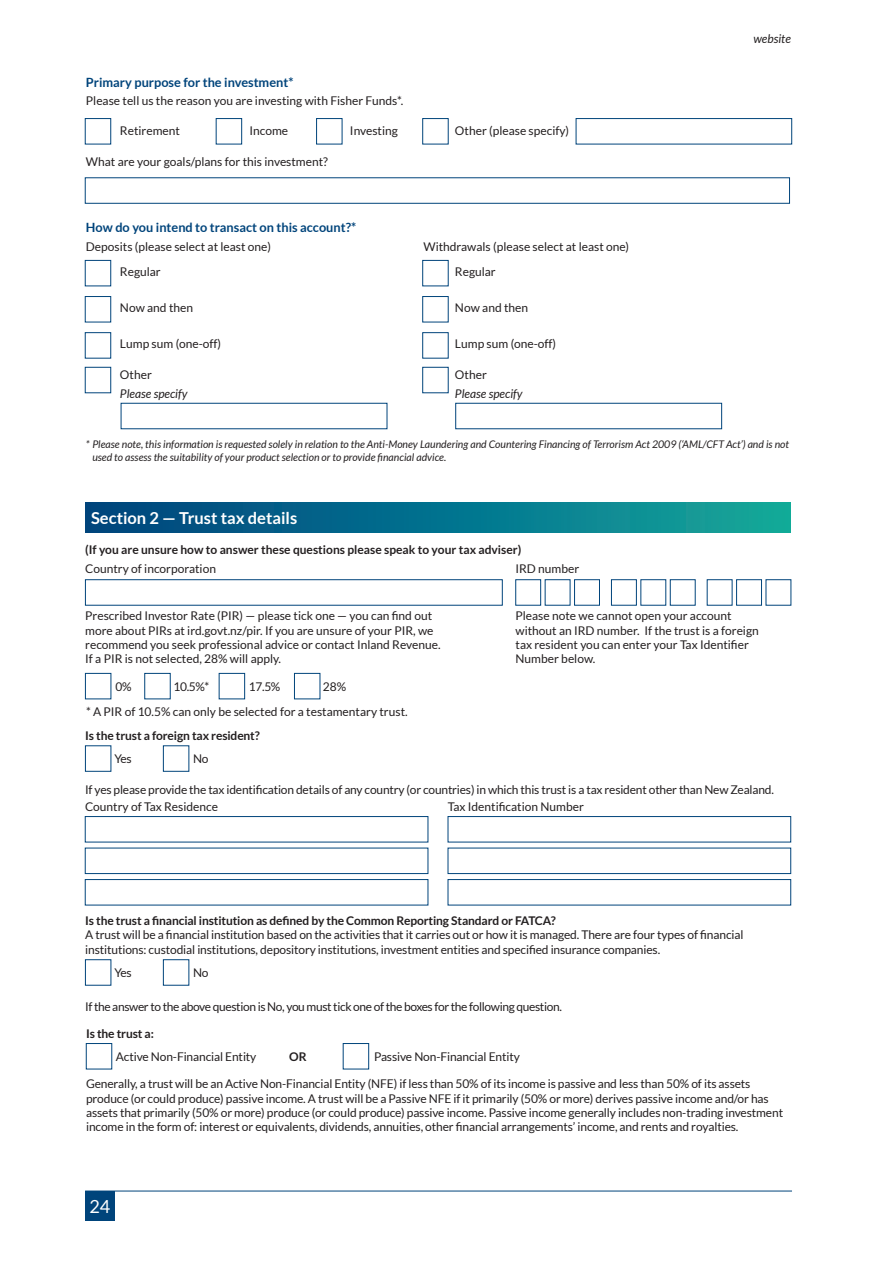
<style>
.page{position:relative;width:893px;height:1263px;background:#fff}
.page>*{position:absolute;margin:0;border:0;box-sizing:border-box;transform-origin:0 0}
.t1{font:18px "Lato";color:#fff}
.t2{font:700 16.5px "Lato";color:#fff}
.t3{font:700 12.75px "Lato";color:#00447b}
.t4{font:12px/14.4px "Lato";letter-spacing:-.01em;color:#231f20}
.t5{font:700 12px "Lato";letter-spacing:-.01em;color:#231f20}
.t6{font:12px "Lato";letter-spacing:-.03em;color:#231f20}
.t7{font:italic 12px "Lato";color:#231f20}
.t8{font:italic 10.5px/12.6px "Lato";color:#231f20}
</style>
<div class="page">
<hr style="left:85px;top:1191px;width:707px;height:1px;background:#00447b">
<div style="left:85px;top:1191px;width:29px;height:29px;background:#00447b"></div>
<div style="left:85px;top:118px;width:26px;height:26px;background:#fff;border:1px solid #00447b"></div>
<div style="left:216px;top:118px;width:26px;height:26px;background:#fff;border:1px solid #00447b"></div>
<div style="left:316px;top:118px;width:26px;height:26px;background:#fff;border:1px solid #00447b"></div>
<div style="left:422px;top:118px;width:26px;height:26px;background:#fff;border:1px solid #00447b"></div>
<div style="left:576px;top:118px;width:216px;height:26px;background:#fff;border:1px solid #00447b"></div>
<div style="left:85px;top:296px;width:26px;height:26px;background:#fff;border:1px solid #00447b"></div>
<div style="left:85px;top:332px;width:26px;height:26px;background:#fff;border:1px solid #00447b"></div>
<div style="left:422px;top:260px;width:26px;height:26px;background:#fff;border:1px solid #00447b"></div>
<div style="left:422px;top:296px;width:26px;height:26px;background:#fff;border:1px solid #00447b"></div>
<div style="left:422px;top:332px;width:26px;height:26px;background:#fff;border:1px solid #00447b"></div>
<div style="left:422px;top:367px;width:26px;height:26px;background:#fff;border:1px solid #00447b"></div>
<div style="left:85px;top:816px;width:343px;height:26px;border:1px solid #00447b"></div>
<div style="left:448px;top:816px;width:343px;height:26px;border:1px solid #00447b"></div>
<div style="left:85px;top:848px;width:343px;height:26px;border:1px solid #00447b"></div>
<div style="left:448px;top:848px;width:343px;height:26px;border:1px solid #00447b"></div>
<div style="left:85px;top:879px;width:343px;height:26px;border:1px solid #00447b"></div>
<div style="left:448px;top:879px;width:343px;height:26px;border:1px solid #00447b"></div>
<div style="left:85px;top:959px;width:26px;height:26px;background:#fff;border:1px solid #00447b"></div>
<div style="left:163px;top:959px;width:26px;height:26px;background:#fff;border:1px solid #00447b"></div>
<div style="left:86px;top:1043px;width:26px;height:26px;background:#fff;border:1px solid #00447b"></div>
<div style="left:343px;top:1043px;width:26px;height:26px;background:#fff;border:1px solid #00447b"></div>
<div style="left:85px;top:502px;width:705px;height:31px;background:linear-gradient(to right,#00417e,#12a79b)"></div>
<div style="left:736px;top:579px;width:26px;height:26px;background:#fff;border:1px solid #00447b"></div>
<div style="left:611px;top:579px;width:26px;height:26px;background:#fff;border:1px solid #00447b"></div>
<div style="left:670px;top:579px;width:25px;height:26px;background:#fff;border:1px solid #00447b"></div>
<div style="left:515px;top:579px;width:26px;height:26px;background:#fff;border:1px solid #00447b"></div>
<div style="left:574px;top:579px;width:26px;height:26px;background:#fff;border:1px solid #00447b"></div>
<div style="left:85px;top:579px;width:417px;height:26px;background:#fff;border:1px solid #00447b"></div>
<div style="left:294px;top:673px;width:26px;height:26px;background:#fff;border:1px solid #00447b"></div>
<div style="left:219px;top:673px;width:26px;height:26px;background:#fff;border:1px solid #00447b"></div>
<div style="left:85px;top:673px;width:26px;height:26px;background:#fff;border:1px solid #00447b"></div>
<p class="t3" style="left:86px;top:75px;width:209px">Primary purpose for the investment*</p>
<p class="t4" style="left:86px;top:94px;width:319px">Please tell us the reason you are investing with Fisher Funds*.</p>
<p class="t4" style="left:120px;top:123px;width:61px">Retirement</p>
<p class="t4" style="left:249px;top:123px;width:40px">Income</p>
<p class="t4" style="left:350px;top:123px;width:49px">Investing</p>
<p class="t4" style="left:455px;top:123px;width:116px">Other (please specify)</p>
<p class="t4" style="left:86px;top:155px;width:244px">What are your goals/plans for this investment?</p>
<p class="t3" style="left:86px;top:221px;width:272px">How do you intend to transact on this account?*</p>
<p class="t4" style="left:86px;top:239px;width:186px">Deposits (please select at least one)</p>
<p class="t4" style="left:423px;top:239px;width:207px">Withdrawals (please select at least one)</p>
<p class="t4" style="left:120px;top:265px;width:42px">Regular</p>
<p class="t4" style="left:455px;top:265px;width:42px">Regular</p>
<p class="t4" style="left:120px;top:300px;width:75px">Now and then</p>
<p class="t4" style="left:455px;top:300px;width:75px">Now and then</p>
<p class="t4" style="left:120px;top:336px;width:103px">Lump sum (one-off)</p>
<p class="t4" style="left:455px;top:336px;width:103px">Lump sum (one-off)</p>
<p class="t4" style="left:120px;top:367px;width:33px">Other</p>
<p class="t4" style="left:455px;top:367px;width:33px">Other</p>
<p class="t7" style="left:120px;top:387px;width:69px">Please specify</p>
<p class="t7" style="left:455px;top:387px;width:69px">Please specify</p>
<p class="t7" style="left:753px;top:32px;width:39px">website</p>
<p class="t8" style="left:92px;top:439px;width:698px;text-indent:-6px">* Please note, this information is requested solely in relation to the Anti-Money Laundering and Countering Financing of Terrorism Act 2009 (‘AML/CFT Act’) and is not used to assess the suitability of your product selection or to provide financial advice.</p>
<h2 class="t2" style="left:91px;top:509px;width:208px">Section 2 — Trust tax details</h2>
<p class="t5" style="left:85px;top:543px;width:438px">(If you are unsure how to answer these questions please speak to your tax adviser)</p>
<p class="t4" style="left:85px;top:562px;width:132px">Country of incorporation</p>
<p class="t4" style="left:515px;top:562px;width:65px">IRD number</p>
<p class="t4" style="left:85px;top:609px;width:357px">Prescribed Investor Rate (PIR) — please tick one — you can find out more about PIRs at ird.govt.nz/pir. If you are unsure of your PIR, we recommend you seek professional advice or contact Inland Revenue.<br>If a PIR is not selected, 28% will apply.</p>
<p class="t4" style="left:115px;top:680px;width:18px">0%</p>
<p class="t4" style="left:174px;top:680px;width:37px">10.5%*</p>
<p class="t4" style="left:249px;top:680px;width:33px">17.5%</p>
<p class="t4" style="left:323px;top:680px;width:25px">28%</p>
<p class="t4" style="left:86px;top:704px;width:323px">* A PIR of 10.5% can only be selected for a testamentary trust.</p>
<p class="t5" style="left:85px;top:728px;width:176px">Is the trust a foreign tax resident?</p>
<p class="t4" style="left:114px;top:752px;width:19px">Yes</p>
<p class="t4" style="left:193px;top:752px;width:17px">No</p>
<p class="t4" style="left:515px;top:609px;width:245px">Please note we cannot open your account without an IRD number. If the trust is a foreign tax resident you can enter your Tax Identifier Number below.</p>
<p class="t4" style="left:85px;top:781px;width:690px;line-height:17.4px">If yes please provide the tax identification details of any country (or countries) in which this trust is a tax resident other than New Zealand.<br>Country of Tax Residence</p>
<p class="t4" style="left:448px;top:800px;width:138px">Tax Identification Number</p>
<p class="t5" style="left:85px;top:914px;width:472px">Is the trust a financial institution as defined by the Common Reporting Standard or FATCA?</p>
<p class="t4" style="left:85px;top:928px;width:660px">A trust will be a financial institution based on the activities that it carries out or how it is managed. There are four types of financial institutions: custodial institutions, depository institutions, investment entities and specified insurance companies.</p>
<p class="t4" style="left:114px;top:966px;width:19px">Yes</p>
<p class="t4" style="left:193px;top:966px;width:17px">No</p>
<p class="t6" style="left:85px;top:1000px;width:478px">If the answer to the above question is No, you must tick one of the boxes for the following question.</p>
<p class="t5" style="left:86px;top:1027px;width:69px">Is the trust a:</p>
<p class="t4" style="left:116px;top:1049px;width:142px">Active Non-Financial Entity</p>
<p class="t5" style="left:289px;top:1050px;width:19px">OR</p>
<p class="t4" style="left:374px;top:1049px;width:147px">Passive Non-Financial Entity</p>
<p class="t4" style="left:86px;top:1076px;width:699px">Generally, a trust will be an Active Non-Financial Entity (NFE) if less than 50% of its income is passive and less than 50% of its assets produce (or could produce) passive income. A trust will be a Passive NFE if it primarily (50% or more) derives passive income and/or has assets that primarily (50% or more) produce (or could produce) passive income. Passive income generally includes non-trading investment income in the form of: interest or equivalents, dividends, annuities, other financial arrangements’ income, and rents and royalties.</p>
<h1 class="t1" style="left:89px;top:1197px;width:22px">24</h1>
</div>
